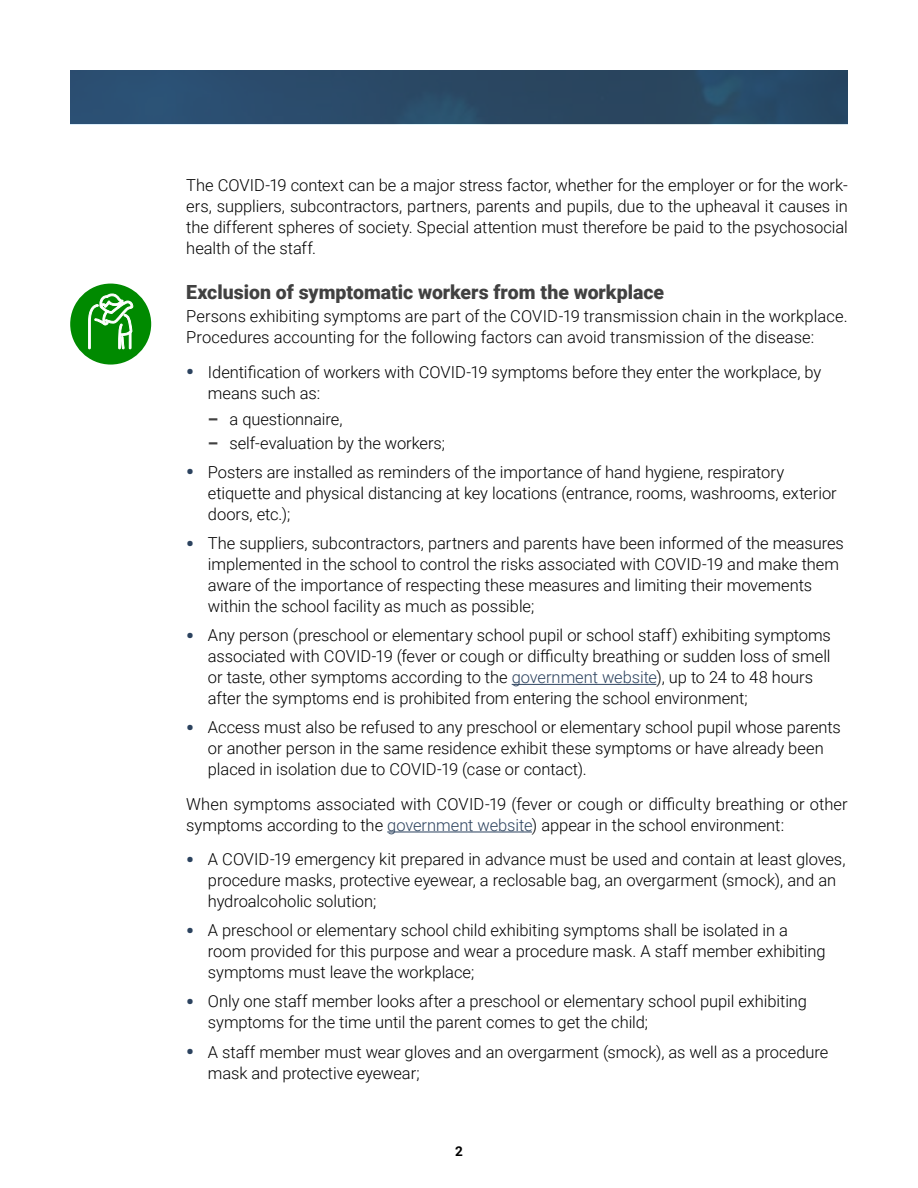
<style>
.page{position:relative;width:918px;height:1188px;background:#fff}
.page>*{position:absolute;margin:0;border:0;box-sizing:border-box;transform-origin:0 0}
.Sous-titre__H3{font:900 19.5px "Roboto";color:#414141}
.Texte_courant__P{font:300 16.5px/21px "Roboto";letter-spacing:-.005em;color:#000}
.t1{font:700 13.5px "Roboto";color:#000}
.s1{font-weight:900;font-size:21px;color:#2b425e}
.s2{font-weight:900;color:#414141}
.s3{color:#2b425e}
</style>
<div class="page">
<img style="left:70px;top:70px;width:778px;height:54px">
<hr style="left:512px;top:684px;width:144px;height:1px;background:#2b425e">
<hr style="left:387px;top:832px;width:145px;height:1px;background:#2b425e">
<div style="left:70px;top:284px;width:81px;height:81px;background:#008a00;border-radius:50%"></div>
<svg style="left:88px;top:294px;width:45px;height:55px"></svg>
<p class="Texte_courant__P" style="left:186px;top:174px;width:663px;text-align:justify">The COVID-19 context can be a major stress factor, whether for the employer or for the work&shy;ers, suppliers, subcontractors, partners, parents and pupils, due to the upheaval it causes in the different spheres of society. Special attention must therefore be paid to the psychosocial health of the staff.</p>
<h3 class="Sous-titre__H3" style="left:186px;top:278px;width:479px">Exclusion of symptomatic workers from the workplace</h3>
<p class="Texte_courant__P" style="left:186px;top:305px;width:663px">Persons exhibiting symptoms are part of the COVID-19 transmission chain in the workplace.<br>Procedures accounting for the following factors can avoid transmission of the disease:</p>
<p class="Texte_courant__P" style="left:208px;top:361px;width:615px;text-indent:-22px"><span class="s1">•</span> Identification of workers with COVID-19 symptoms before they enter the workplace, by means such as:</p>
<p class="Texte_courant__P" style="left:208px;top:408px;width:136px"><span class="s2">–</span> a questionnaire,</p>
<p class="Texte_courant__P" style="left:208px;top:432px;width:239px"><span class="s2">–</span> self-evaluation by the workers;</p>
<p class="Texte_courant__P" style="left:208px;top:461px;width:630px;text-indent:-22px"><span class="s1">•</span> Posters are installed as reminders of the importance of hand hygiene, respiratory etiquette and physical distancing at key locations (entrance, rooms, washrooms, exterior doors, etc.);</p>
<p class="Texte_courant__P" style="left:208px;top:532px;width:638px;text-indent:-22px"><span class="s1">•</span> The suppliers, subcontractors, partners and parents have been informed of the measures implemented in the school to control the risks associated with COVID-19 and make them aware of the importance of respecting these measures and limiting their movements within the school facility as much as possible;</p>
<p class="Texte_courant__P" style="left:208px;top:624px;width:625px;text-indent:-22px"><span class="s1">•</span> Any person (preschool or elementary school pupil or school staff) exhibiting symptoms associated with COVID-19 (fever or cough or difficulty breathing or sudden loss of smell or taste, other symptoms according to the <span class="s3">government website</span>), up to 24 to 48 hours after the symptoms end is prohibited from entering the school environment;</p>
<p class="Texte_courant__P" style="left:208px;top:716px;width:635px;text-indent:-22px"><span class="s1">•</span> Access must also be refused to any preschool or elementary school pupil whose parents or another person in the same residence exhibit these symptoms or have already been placed in isolation due to COVID-19 (case or contact).</p>
<p class="Texte_courant__P" style="left:186px;top:793px;width:663px">When symptoms associated with COVID-19 (fever or cough or difficulty breathing or other symptoms according to the <span class="s3">government website</span>) appear in the school environment:</p>
<p class="Texte_courant__P" style="left:208px;top:848px;width:639px;text-indent:-22px"><span class="s1">•</span> A COVID-19 emergency kit prepared in advance must be used and contain at least gloves, procedure masks, protective eyewear, a reclosable bag, an overgarment (smock), and an hydroalcoholic solution;</p>
<p class="Texte_courant__P" style="left:208px;top:919px;width:619px;text-indent:-22px"><span class="s1">•</span> A preschool or elementary school child exhibiting symptoms shall be isolated in a room provided for this purpose and wear a procedure mask. A staff member exhibiting symptoms must leave the workplace;</p>
<p class="Texte_courant__P" style="left:208px;top:990px;width:601px;text-indent:-22px"><span class="s1">•</span> Only one staff member looks after a preschool or elementary school pupil exhibiting symptoms for the time until the parent comes to get the child;</p>
<p class="Texte_courant__P" style="left:208px;top:1041px;width:622px;text-indent:-22px"><span class="s1">•</span> A staff member must wear gloves and an overgarment (smock), as well as a procedure mask and protective eyewear;</p>
<p class="t1" style="left:455px;top:1141px;width:9px">2</p>
</div>
